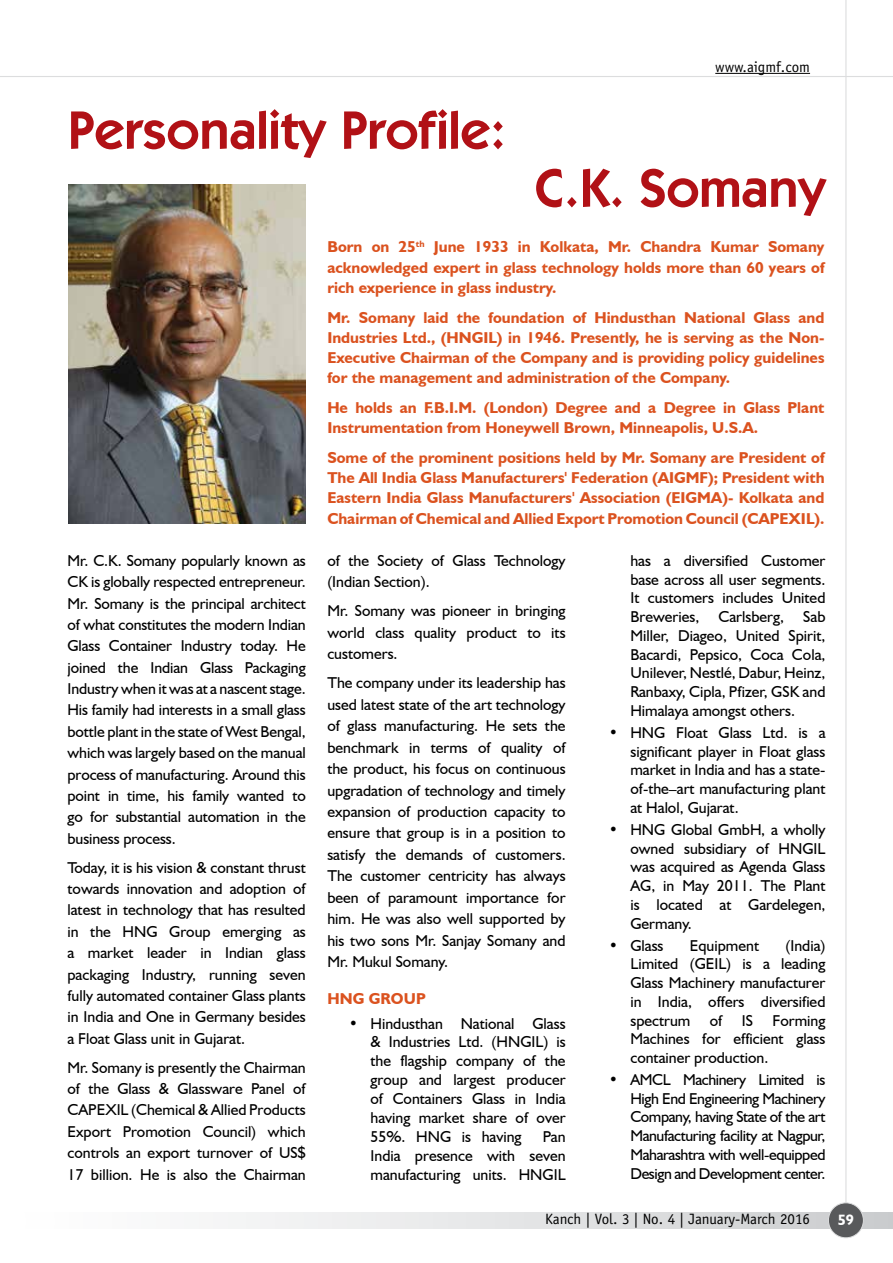
<style>
.page{position:relative;width:893px;height:1263px;background:#fff}
.page>*{position:absolute;margin:0;border:0;box-sizing:border-box;transform-origin:0 0}
.t1{font:600 54px "Itc Kabel";color:#b11116}
.t2{font:15.75px/18.8px "Humanist 521 BT";color:#000;text-align:justify}
.t3{font:700 15.75px/20.2px "Humanist 521 BT";color:#db521f;text-align:justify}
.t4{font:15px "Officina Sans";color:#000}
.t5{font:700 15px "Humanist 521 BT";color:#fff}
</style>
<div class="page">
<hr style="left:845px;top:0;width:1px;height:1205px;background:#dcddde">
<hr style="left:0;top:76px;width:893px;height:1px;background:#dcddde">
<div style="left:0;top:1212px;width:893px;height:17px;background:linear-gradient(to right,#fff,#cdced0)"></div>
<div style="left:828px;top:1203px;width:35px;height:35px;background:#58595b;border-radius:50%"></div>
<div style="left:828px;top:1202px;width:36px;height:36px;border:1px solid #dcddde;border-radius:50%"></div>
<hr style="left:715px;top:73px;width:95px;height:1px;background:#000">
<img style="left:68px;top:185px;width:238px;height:338px">
<h1 class="t1" style="left:68px;top:98px;width:439px">Personality Profile:</h1>
<p class="t4" style="left:715px;top:58px;width:96px">www.aigmf.com</p>
<h1 class="t1" style="left:534px;top:156px;width:293px">C.K. Somany</h1>
<p class="t2" style="left:68px;top:549px;width:240px;line-height:21.3px">Mr. C.K. Somany popularly known as CK is globally respected entrepreneur.<br>Mr. Somany is the principal architect of what constitutes the modern Indian Glass Container Industry today. He joined the Indian Glass Packaging Industry when it was at a nascent stage.<br>His family had interests in a small glass bottle plant in the state of West Bengal, which was largely based on the manual process of manufacturing. Around this point in time, his family wanted to go for substantial automation in the business process.</p>
<p class="t2" style="left:68px;top:856px;width:240px;line-height:21.3px">Today, it is his vision &amp; constant thrust towards innovation and adoption of latest in technology that has resulted in the HNG Group emerging as a market leader in Indian glass packaging Industry, running seven fully automated container Glass plants in India and One in Germany besides a Float Glass unit in Gujarat.</p>
<p class="t2" style="left:68px;top:1056px;width:240px;line-height:21.5px">Mr. Somany is presently the Chairman of the Glass &amp; Glassware Panel of CAPEXIL (Chemical &amp; Allied Products Export Promotion Council) which controls an export turnover of US$ 17 billion. He is also the Chairman</p>
<p class="t3" style="left:327px;top:237px;width:499px">Born on 25<sup>th</sup> June 1933 in Kolkata, Mr. Chandra Kumar Somany acknowledged expert in glass technology holds more than 60 years of rich experience in glass industry.</p>
<p class="t3" style="left:327px;top:307px;width:499px">Mr. Somany laid the foundation of Hindusthan National Glass and Industries Ltd., (HNGIL) in 1946. Presently, he is serving as the Non-Executive Chairman of the Company and is providing policy guidelines for the management and administration of the Company.</p>
<p class="t3" style="left:327px;top:397px;width:499px">He holds an F.B.I.M. (London) Degree and a Degree in Glass Plant<br>Instrumentation from Honeywell Brown, Minneapolis, U.S.A.</p>
<p class="t3" style="left:327px;top:447px;width:499px">Some of the prominent positions held by Mr. Somany are President of The All India Glass Manufacturers' Federation (AIGMF); President with Eastern India Glass Manufacturers' Association (EIGMA)- Kolkata and Chairman of Chemical and Allied Export Promotion Council (CAPEXIL).</p>
<p class="t2" style="left:327px;top:549px;width:240px;line-height:21.5px">of the Society of Glass Technology (Indian Section).</p>
<p class="t2" style="left:327px;top:600px;width:240px;line-height:21.5px">Mr. Somany was pioneer in bringing world class quality product to its customers.</p>
<p class="t2" style="left:327px;top:672px;width:240px;line-height:21.5px">The company under its leadership has used latest state of the art technology of glass manufacturing. He sets the benchmark in terms of quality of the product, his focus on continuous upgradation of technology and timely expansion of production capacity to ensure that group is in a position to satisfy the demands of customers.<br>The customer centricity has always been of paramount importance for him. He was also well supported by his two sons Mr. Sanjay Somany and Mr. Mukul Somany.</p>
<p class="t3" style="left:327px;top:988px;width:100px">HNG GROUP</p>
<p class="t2" style="left:371px;top:1013px;width:197px;text-indent:-22px">• Hindusthan National Glass &amp; Industries Ltd. (HNGIL) is the flagship company of the group and largest producer of Containers Glass in India having market share of over 55%. HNG is having</p>
<p class="t2" style="left:630px;top:551px;width:197px">has a diversified Customer base across all user segments.<br>It customers includes United Breweries, Carlsberg, Sab Miller, Diageo, United Spirit, Bacardi, Pepsico, Coca Cola, Unilever, Nestlé, Dabur, Heinz, Ranbaxy, Cipla, Pfizer, Gsk and Himalaya amongst others.</p>
<p class="t2" style="left:630px;top:723px;width:197px;text-indent:-22px">• HNG Float Glass Ltd. is a significant player in Float glass market in India and has a state&shy;of-the–art manufacturing plant at Halol, Gujarat.</p>
<p class="t2" style="left:630px;top:820px;width:197px;text-indent:-22px">• HNG Global GmbH, a wholly owned subsidiary of HNGIL was acquired as Agenda Glass AG, in May 2011. The Plant is located at Gardelegen, Germany.</p>
<p class="t2" style="left:609px;top:935px;width:56px">• Glass</p>
<p class="t2" style="left:690px;top:935px;width:71px">Equipment</p>
<p class="t2" style="left:630px;top:935px;width:197px;text-indent:155px">(India)<br>Limited (GEIL) is a leading Glass Machinery manufacturer in India, offers diversified spectrum of IS Forming Machines for efficient glass container production.</p>
<p class="t2" style="left:630px;top:1070px;width:197px;text-indent:-22px">• AMCL Machinery Limited is High End Engineering Machinery Company, having State of the art Manufacturing facility at Nagpur, Maharashtra with well-equipped Design and Development center.</p>
<p class="t2" style="left:371px;top:1127px;width:197px;text-indent:172px">Pan India presence with seven manufacturing units. HNGIL</p>
<p class="t4" style="left:545px;top:1210px;width:266px">Kanch | Vol. 3 | No. 4 | January-March 2016</p>
<p class="t5" style="left:838px;top:1211px;width:18px">59</p>
</div>
